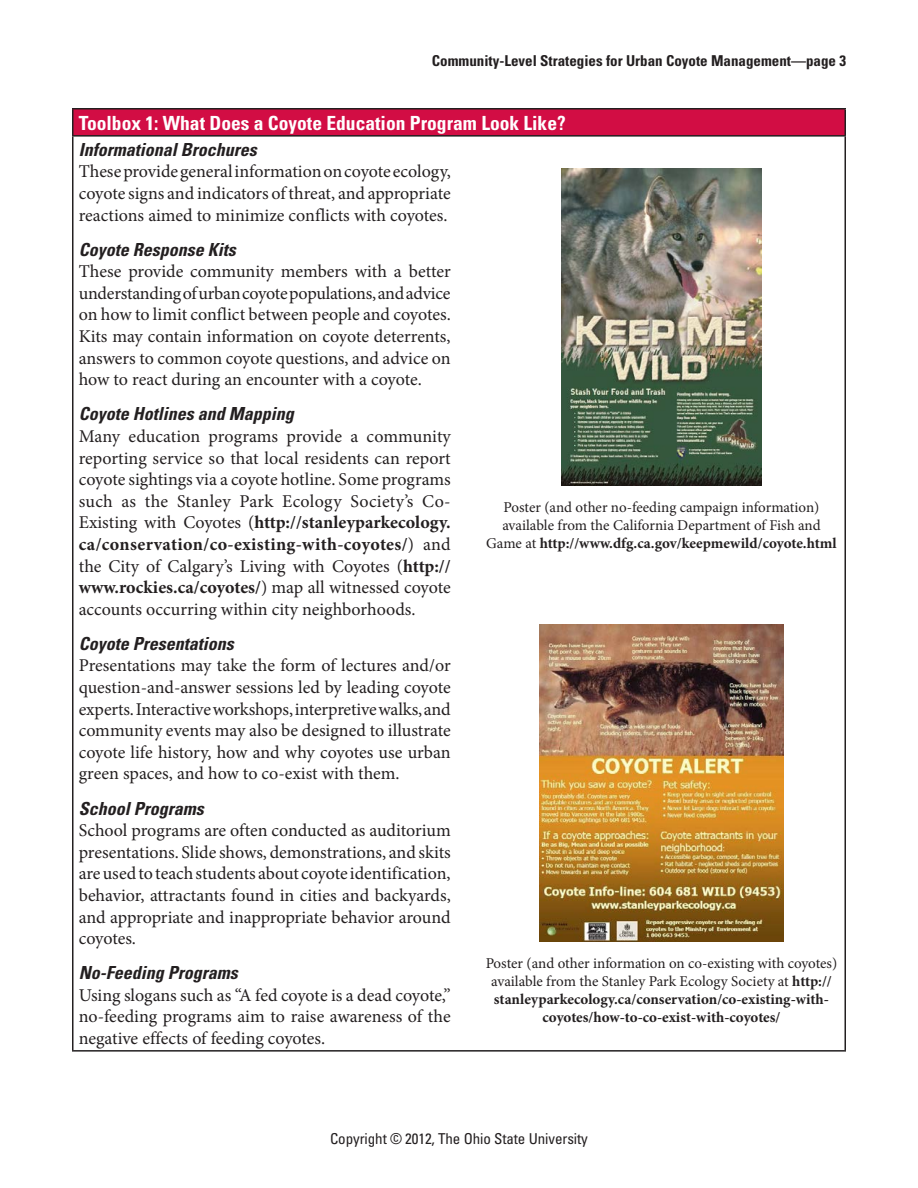
<style>
.page{position:relative;width:918px;height:1188px;background:#fff}
.page>*{position:absolute;margin:0;border:0;box-sizing:border-box;transform-origin:0 0}
.t1{font:700 condensed 19.5px "Univers";color:#fff}
.Body{font:18px/21.6px "Minion Pro";color:#231f20;text-align:justify}
.t2{font:italic 700 condensed 18px "Univers";color:#231f20}
.t3{font:700 15px/18px "Minion Pro";color:#231f20;text-align:center}
.t4{font:15px/18px "Minion Pro";color:#231f20;text-align:center}
.t5{font:700 condensed 15px "Univers";color:#231f20}
.t6{font:condensed 15px "Univers";letter-spacing:-.005em;color:#231f20}
.s1{font-weight:700}
.s2{font-weight:400}
</style>
<div class="page">
<div style="left:73px;top:109px;width:772px;height:27px;background:#d20d44"></div>
<hr style="left:72px;top:108px;width:774px;height:2px;background:#231f20">
<hr style="left:72px;top:110px;width:2px;height:25px;background:#231f20">
<hr style="left:844px;top:110px;width:2px;height:25px;background:#231f20">
<hr style="left:72px;top:135px;width:774px;height:2px;background:#231f20">
<hr style="left:72px;top:137px;width:2px;height:913px;background:#231f20">
<hr style="left:844px;top:137px;width:2px;height:913px;background:#231f20">
<hr style="left:72px;top:1050px;width:774px;height:2px;background:#231f20">
<img style="left:561px;top:169px;width:201px;height:317px">
<img style="left:540px;top:624px;width:243px;height:317px">
<h3 class="t5" style="left:432px;top:51px;width:416px">Community-Level Strategies for Urban Coyote Management—page 3</h3>
<h3 class="t1" style="left:79px;top:111px;width:489px">Toolbox 1: What Does a Coyote Education Program Look Like?</h3>
<h4 class="t2" style="left:79px;top:138px;width:179px">Informational Brochures</h4>
<p class="Body" style="left:79px;top:161px;width:374px">These provide general information on coyote ecology, coyote signs and indicators of threat, and appropriate reactions aimed to minimize conflicts with coyotes.</p>
<h4 class="t2" style="left:79px;top:238px;width:158px">Coyote Response Kits</h4>
<p class="Body" style="left:79px;top:261px;width:374px">These provide community members with a better understanding of urban coyote populations, and advice on how to limit conflict between people and coyotes.<br>Kits may contain information on coyote deterrents, answers to common coyote questions, and advice on how to react during an encounter with a coyote.</p>
<h4 class="t2" style="left:79px;top:403px;width:216px">Coyote Hotlines and Mapping</h4>
<p class="Body" style="left:79px;top:426px;width:374px">Many education programs provide a community reporting service so that local residents can report coyote sightings via a coyote hotline. Some programs such as the Stanley Park Ecology Society’s Co-Existing with Coyotes (<span class="s1">http://stanleyparkecology. ca/conservation/co-existing-with-coyotes/</span>) and the City of Calgary’s Living with Coyotes (<span class="s1">http:// www.rockies.ca/coyotes/</span>) map all witnessed coyote accounts occurring within city neighborhoods.</p>
<h4 class="t2" style="left:79px;top:632px;width:156px">Coyote Presentations</h4>
<p class="Body" style="left:79px;top:655px;width:374px">Presentations may take the form of lectures and/or question-and-answer sessions led by leading coyote experts. Interactive workshops, interpretive walks, and community events may also be designed to illustrate coyote life history, how and why coyotes use urban green spaces, and how to co-exist with them.</p>
<h4 class="t2" style="left:79px;top:797px;width:126px">School Programs</h4>
<p class="Body" style="left:79px;top:820px;width:374px">School programs are often conducted as auditorium presentations. Slide shows, demonstrations, and skits are used to teach students about coyote identification, behavior, attractants found in cities and backyards, and appropriate and inappropriate behavior around coyotes.</p>
<h4 class="t2" style="left:79px;top:962px;width:160px">No-Feeding Programs</h4>
<p class="Body" style="left:79px;top:984px;width:374px">Using slogans such as “A fed coyote is a dead coyote,” no-feeding programs aim to raise awareness of the negative effects of feeding coyotes.</p>
<p class="t4" style="left:486px;top:498px;width:352px">Poster (and other no-feeding campaign information) available from the California Department of Fish and<br>Game at <span class="s1">http://www.dfg.ca.gov/keepmewild/coyote.html</span></p>
<p class="t3" style="left:486px;top:954px;width:353px"><span class="s2">Poster (and other information on co-existing with coyotes) available from the Stanley Park Ecology Society at</span> http:// stanleyparkecology.ca/conservation/co-existing-with&shy;coyotes/how-to-co-exist-with-coyotes/</p>
<p class="t6" style="left:330px;top:1129px;width:259px">Copyright © 2012, The Ohio State University</p>
</div>
